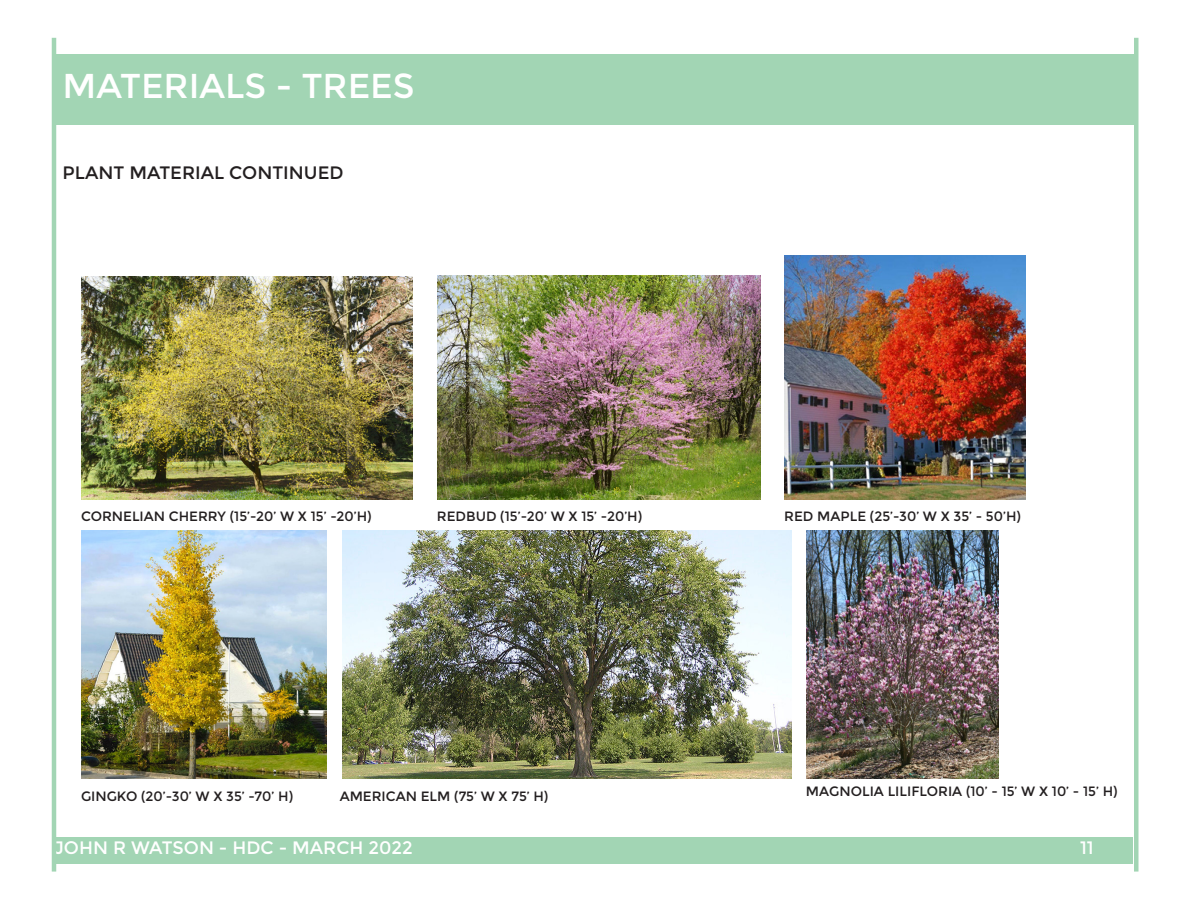
<style>
.page{position:relative;width:1188px;height:918px;background:#fff}
.page>*{position:absolute;margin:0;border:0;box-sizing:border-box;transform-origin:0 0}
.t1{font:34.5px "Montserrat";color:#fff}
.t2{font:18px "Montserrat";color:#fff}
.t3{font:18px "Montserrat";color:#231f20}
.t4{font:13.5px "Montserrat";color:#231f20}
</style>
<div class="page">
<div style="left:55px;top:837px;width:1078px;height:26px;background:#a2d5b4"></div>
<div style="left:54px;top:54px;width:1080px;height:70px;background:#a2d5b4"></div>
<hr style="left:52px;top:38px;width:4px;height:834px;background:#a2d5b4">
<hr style="left:1134px;top:38px;width:4px;height:834px;background:#a2d5b4">
<img style="left:81px;top:276px;width:331px;height:223px">
<img style="left:437px;top:276px;width:323px;height:223px">
<img style="left:785px;top:256px;width:240px;height:243px">
<img style="left:81px;top:531px;width:245px;height:248px">
<img style="left:343px;top:530px;width:449px;height:249px">
<img style="left:806px;top:531px;width:192px;height:248px">
<p class="t1" style="left:63px;top:66px;width:353px">MATERIALS - TREES</p>
<p class="t3" style="left:63px;top:163px;width:282px">PLANT MATERIAL CONTINUED</p>
<p class="t4" style="left:81px;top:509px;width:292px">CORNELIAN CHERRY (15’-20’ W X 15’ -20’H)</p>
<p class="t4" style="left:437px;top:509px;width:207px">REDBUD (15’-20’ W X 15’ -20’H)</p>
<p class="t4" style="left:784px;top:509px;width:238px">RED MAPLE (25’-30’ W X 35’ - 50’H)</p>
<p class="t4" style="left:81px;top:788px;width:214px">GINGKO (20’-30’ W X 35’ -70’ H)</p>
<p class="t4" style="left:340px;top:788px;width:210px">AMERICAN ELM (75’ W X 75’ H)</p>
<p class="t4" style="left:806px;top:784px;width:313px">MAGNOLIA LILIFLORIA (10’ - 15’ W X 10’ - 15’ H)</p>
<p class="t2" style="left:54px;top:838px;width:360px">JOHN R WATSON - HDC - MARCH 2022</p>
<p class="t2" style="left:1080px;top:838px;width:15px">11</p>
</div>
